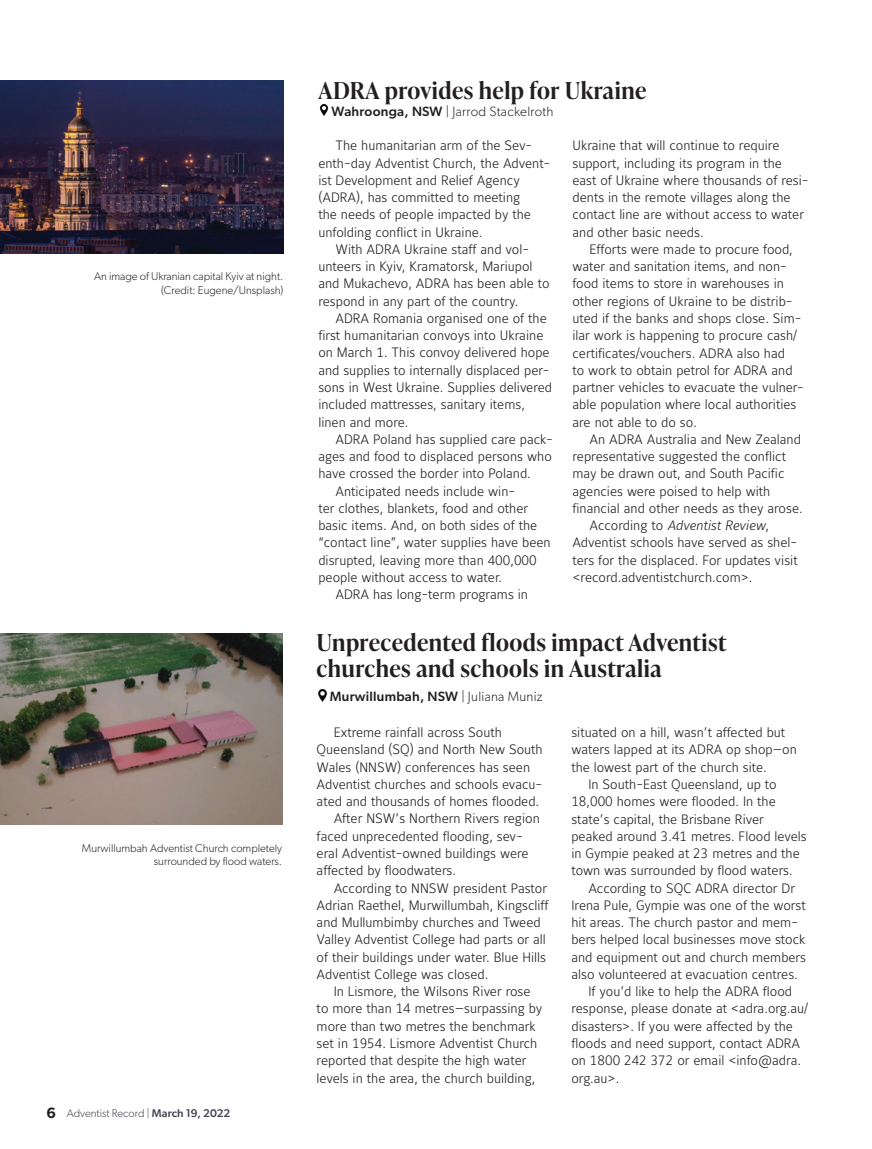
<style>
.page{position:relative;width:872px;height:1149px;background:#fff}
.page>*{position:absolute;margin:0;border:0;box-sizing:border-box;transform-origin:0 0}
.t1{font:600 23.25px/26px "Ivy Presto Headline";letter-spacing:.02em;color:#231f20}
.t2{font:13.5px/17.2px "Maurea Light Tf";color:#231f20}
.t3{font:300 13.5px "Gibson";letter-spacing:.02em;color:#231f20}
.t4{font:500 13.5px "Gibson";letter-spacing:.02em;color:#231f20}
.t5{font:13.5px "Maurea Light Italic Tf";color:#231f20}
.t6{font:300 11.25px/13.5px "Gibson";color:#231f20;text-align:right}
.t7{font:300 11.25px "Gibson";color:#444250}
.s1{font-weight:600;font-size:15px;color:#231f20}
.s2{font-weight:500}
.s3{font-family:"Maurea Light Tf"}
.s4{font-weight:300}
</style>
<div class="page">
<img style="left:0;top:80px;width:284px;height:174px">
<svg style="left:319px;top:104px;width:10px;height:12px"></svg>
<img style="left:0;top:633px;width:282px;height:191px">
<svg style="left:317px;top:689px;width:11px;height:12px"></svg>
<p class="t6" style="left:94px;top:269px;width:191px">An image of Ukranian capital Kyiv at night. (Credit: Eugene/Unsplash)</p>
<p class="t6" style="left:82px;top:841px;width:202px">Murwillumbah Adventist Church completely surrounded by flood waters.</p>
<p class="t7" style="left:46px;top:1105px;width:185px"><span class="s1">6</span> Adventist Record | <span class="s2">March 19, 2022</span></p>
<h1 class="t1" style="left:318px;top:76px;width:329px">ADRA provides help for Ukraine</h1>
<p class="t3" style="left:331px;top:103px;width:224px"><span class="s2">Wahroonga, NSW</span> | Jarrod Stackelroth</p>
<p class="t2" style="left:335px;top:138px;width:198px">The humanitarian arm of the Sev-</p>
<p class="t2" style="left:318px;top:155px;width:233px">enth-day Adventist Church, the Advent-</p>
<p class="t2" style="left:318px;top:172px;width:203px">ist Development and Relief Agency</p>
<p class="t2" style="left:318px;top:189px;width:203px">(ADRA), has committed to meeting</p>
<p class="t2" style="left:318px;top:207px;width:214px">the needs of people impacted by the</p>
<p class="t2" style="left:318px;top:224px;width:166px">unfolding conflict in Ukraine.</p>
<p class="t2" style="left:335px;top:241px;width:195px">With ADRA Ukraine staff and vol-</p>
<p class="t2" style="left:318px;top:258px;width:216px">unteers in Kyiv, Kramatorsk, Mariupol</p>
<p class="t2" style="left:318px;top:276px;width:233px">and Mukachevo, ADRA has been able to</p>
<p class="t2" style="left:318px;top:293px;width:201px">respond in any part of the country.</p>
<p class="t2" style="left:335px;top:310px;width:213px">ADRA Romania organised one of the</p>
<p class="t2" style="left:318px;top:327px;width:226px">first humanitarian convoys into Ukraine</p>
<p class="t2" style="left:318px;top:345px;width:233px">on March 1. This convoy delivered hope</p>
<p class="t2" style="left:318px;top:362px;width:233px">and supplies to internally displaced per-</p>
<p class="t2" style="left:318px;top:379px;width:235px">sons in West Ukraine. Supplies delivered</p>
<p class="t2" style="left:318px;top:396px;width:208px">included mattresses, sanitary items,</p>
<p class="t2" style="left:318px;top:414px;width:92px">linen and more.</p>
<p class="t2" style="left:335px;top:431px;width:219px">ADRA Poland has supplied care pack-</p>
<p class="t2" style="left:318px;top:448px;width:235px">ages and food to displaced persons who</p>
<p class="t2" style="left:318px;top:465px;width:214px">have crossed the border into Poland.</p>
<p class="t2" style="left:335px;top:483px;width:181px">Anticipated needs include win-</p>
<p class="t2" style="left:318px;top:500px;width:211px">ter clothes, blankets, food and other</p>
<p class="t2" style="left:318px;top:517px;width:220px">basic items. And, on both sides of the</p>
<p class="t2" style="left:318px;top:534px;width:234px">“contact line”, water supplies have been</p>
<p class="t2" style="left:318px;top:552px;width:220px">disrupted, leaving more than 400,000</p>
<p class="t2" style="left:318px;top:569px;width:185px">people without access to water.</p>
<p class="t2" style="left:335px;top:586px;width:194px">ADRA has long-term programs in</p>
<p class="t2" style="left:572px;top:138px;width:238px">Ukraine that will continue to require support, including its program in the east of Ukraine where thousands of resi&shy;dents in the remote villages along the contact line are without access to water and other basic needs.</p>
<p class="t2" style="left:572px;top:241px;width:233px;text-indent:17px">Efforts were made to procure food, water and sanitation items, and non&shy;food items to store in warehouses in other regions of Ukraine to be distrib&shy;uted if the banks and shops close. Sim&shy;ilar work is happening to procure cash/ certificates/vouchers. ADRA also had<br>to work to obtain petrol for ADRA and partner vehicles to evacuate the vulner&shy;able population where local authorities are not able to do so.</p>
<p class="t2" style="left:572px;top:431px;width:232px;text-indent:17px">An ADRA Australia and New Zealand representative suggested the conflict may be drawn out, and South Pacific agencies were poised to help with financial and other needs as they arose.</p>
<p class="t5" style="left:589px;top:518px;width:181px"><span class="s3">According to</span> Adventist Review<span class="s3">,</span></p>
<p class="t2" style="left:572px;top:534px;width:227px;text-align:justify">Adventist schools have served as shel&shy;ters for the displaced. For updates visit &lt;record.adventistchurch.com&gt;.</p>
<h1 class="t1" style="left:316px;top:628px;width:411px">Unprecedented floods impact Adventist churches and schools in Australia</h1>
<p class="t4" style="left:330px;top:688px;width:214px">Murwillumbah, NSW <span class="s4">| Juliana Muniz</span></p>
<p class="t2" style="left:334px;top:724px;width:170px">Extreme rainfall across South</p>
<p class="t2" style="left:317px;top:741px;width:228px">Queensland (SQ) and North New South</p>
<p class="t2" style="left:317px;top:758px;width:215px">Wales (NNSW) conferences has seen</p>
<p class="t2" style="left:317px;top:776px;width:227px">Adventist churches and schools evacu-</p>
<p class="t2" style="left:317px;top:793px;width:224px">ated and thousands of homes flooded.</p>
<p class="t2" style="left:334px;top:810px;width:208px">After NSW’s Northern Rivers region</p>
<p class="t2" style="left:317px;top:827px;width:208px">faced unprecedented flooding, sev-</p>
<p class="t2" style="left:317px;top:845px;width:213px">eral Adventist-owned buildings were</p>
<p class="t2" style="left:317px;top:862px;width:141px">affected by floodwaters.</p>
<p class="t2" style="left:334px;top:879px;width:215px">According to NNSW president Pastor</p>
<p class="t2" style="left:317px;top:896px;width:233px">Adrian Raethel, Murwillumbah, Kingscliff</p>
<p class="t2" style="left:317px;top:914px;width:225px">and Mullumbimby churches and Tweed</p>
<p class="t2" style="left:317px;top:931px;width:231px">Valley Adventist College had parts or all</p>
<p class="t2" style="left:317px;top:948px;width:231px">of their buildings under water. Blue Hills</p>
<p class="t2" style="left:317px;top:965px;width:173px">Adventist College was closed.</p>
<p class="t2" style="left:334px;top:983px;width:198px">In Lismore, the Wilsons River rose</p>
<p class="t2" style="left:317px;top:1000px;width:227px">to more than 14 metres—surpassing by</p>
<p class="t2" style="left:317px;top:1017px;width:221px">more than two metres the benchmark</p>
<p class="t2" style="left:317px;top:1034px;width:222px">set in 1954. Lismore Adventist Church</p>
<p class="t2" style="left:317px;top:1052px;width:211px">reported that despite the high water</p>
<p class="t2" style="left:317px;top:1069px;width:220px">levels in the area, the church building,</p>
<p class="t2" style="left:571px;top:724px;width:227px">situated on a hill, wasn’t affected but waters lapped at its ADRA op shop—on the lowest part of the church site.</p>
<p class="t2" style="left:571px;top:776px;width:237px;text-indent:17px">In South-East Queensland, up to 18,000 homes were flooded. In the state’s capital, the Brisbane River peaked around 3.41 metres. Flood levels in Gympie peaked at 23 metres and the town was surrounded by flood waters.</p>
<p class="t2" style="left:588px;top:879px;width:208px">According to SQC ADRA director Dr</p>
<p class="t2" style="left:571px;top:897px;width:236px">Irena Pule, Gympie was one of the worst</p>
<p class="t2" style="left:571px;top:914px;width:228px">hit areas. The church pastor and mem-</p>
<p class="t2" style="left:571px;top:931px;width:235px">bers helped local businesses move stock</p>
<p class="t2" style="left:571px;top:948px;width:236px">and equipment out and church members</p>
<p class="t2" style="left:571px;top:966px;width:228px">also volunteered at evacuation centres.</p>
<p class="t2" style="left:588px;top:983px;width:205px">If you’d like to help the ADRA flood</p>
<p class="t2" style="left:571px;top:1000px;width:238px">response, please donate at &lt;adra.org.au/</p>
<p class="t2" style="left:571px;top:1017px;width:223px">disasters&gt;. If you were affected by the</p>
<p class="t2" style="left:571px;top:1035px;width:230px">floods and need support, contact ADRA</p>
<p class="t2" style="left:571px;top:1052px;width:231px">on 1800 242 372 or email &lt;info@adra.</p>
<p class="t2" style="left:571px;top:1069px;width:49px">org.au&gt;.</p>
</div>
